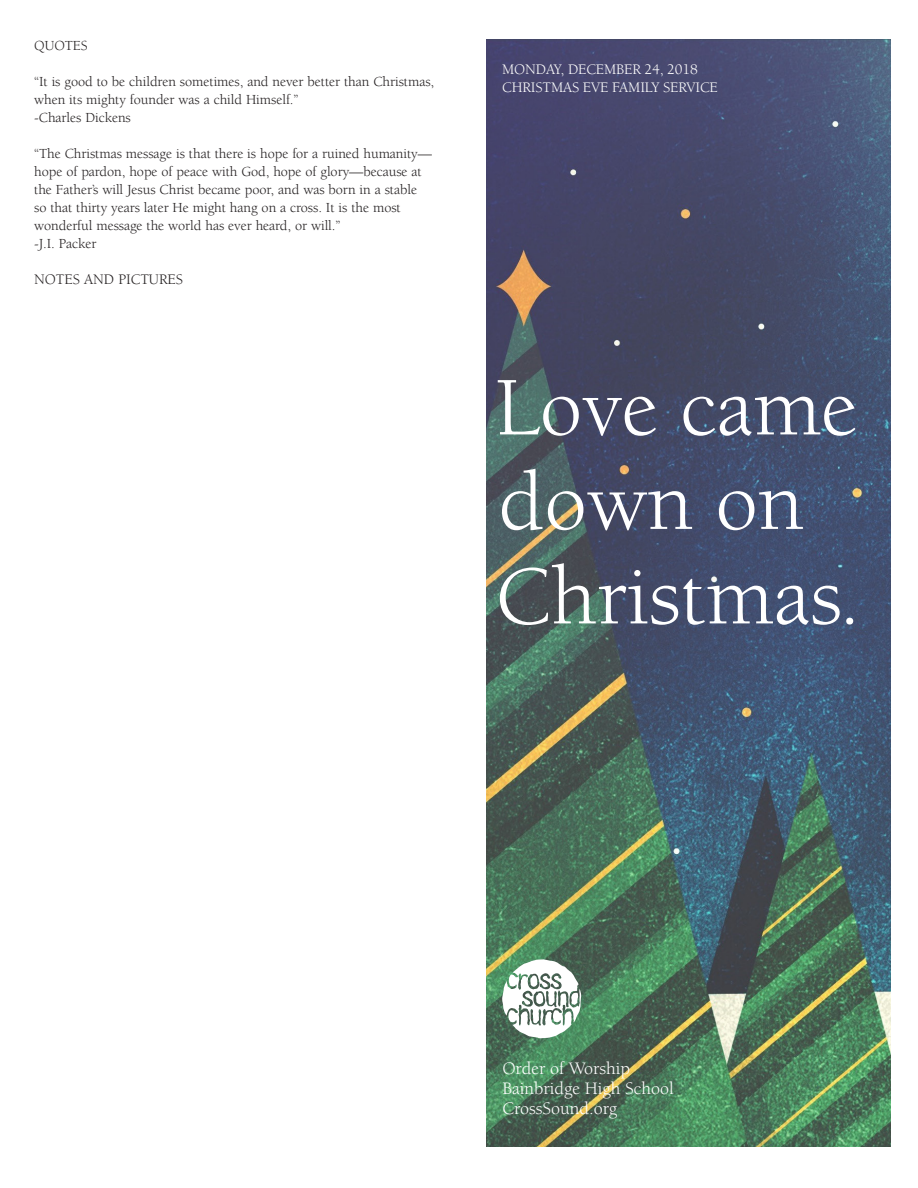
<style>
.page{position:relative;width:918px;height:1188px;background:#fff}
.page>*{position:absolute;margin:0;border:0;box-sizing:border-box;transform-origin:0 0}
.t1{font:85.5px/94.5px "Berkeley";color:#fff}
.t2{font:18px "Berkeley";color:#fff}
.t3{font:15px "Berkeley";letter-spacing:-.01em;color:#fff}
.Body_Copy{font:15px "Berkeley";letter-spacing:-.005em;color:#231f20}
.Body_Copy-2{font:14.25px/18px "Berkeley";letter-spacing:-.005em;color:#231f20}
</style>
<div class="page">
<img style="left:486px;top:40px;width:404px;height:1107px">
<svg style="left:502px;top:959px;width:79px;height:80px"></svg>
<p class="Body_Copy-2" style="left:34px;top:37px;width:55px">QUOTES</p>
<p class="Body_Copy-2" style="left:34px;top:73px;width:402px">“It is good to be children sometimes, and never better than Christmas, when its mighty founder was a child Himself.”</p>
<p class="Body_Copy-2" style="left:34px;top:109px;width:98px">-Charles Dickens</p>
<p class="Body_Copy-2" style="left:34px;top:145px;width:399px">“The Christmas message is that there is hope for a ruined humanity— hope of pardon, hope of peace with God, hope of glory—because at the Father’s will Jesus Christ became poor, and was born in a stable so that thirty years later He might hang on a cross. It is the most wonderful message the world has ever heard, or will.”</p>
<p class="Body_Copy-2" style="left:34px;top:235px;width:64px">-J.I. Packer</p>
<p class="Body_Copy" style="left:34px;top:272px;width:150px">NOTES AND PICTURES</p>
<p class="t3" style="left:502px;top:62px;width:197px">MONDAY, DECEMBER 24, 2018</p>
<p class="t3" style="left:502px;top:80px;width:217px">CHRISTMAS EVE FAMILY SERVICE</p>
<p class="t1" style="left:495px;top:362px;width:367px">Love came down on<br>Christmas.</p>
<p class="t2" style="left:502px;top:1059px;width:129px">Order of Worship</p>
<p class="t2" style="left:502px;top:1079px;width:173px">Bainbridge High School</p>
<p class="t2" style="left:502px;top:1099px;width:116px">CrossSound.org</p>
</div>
